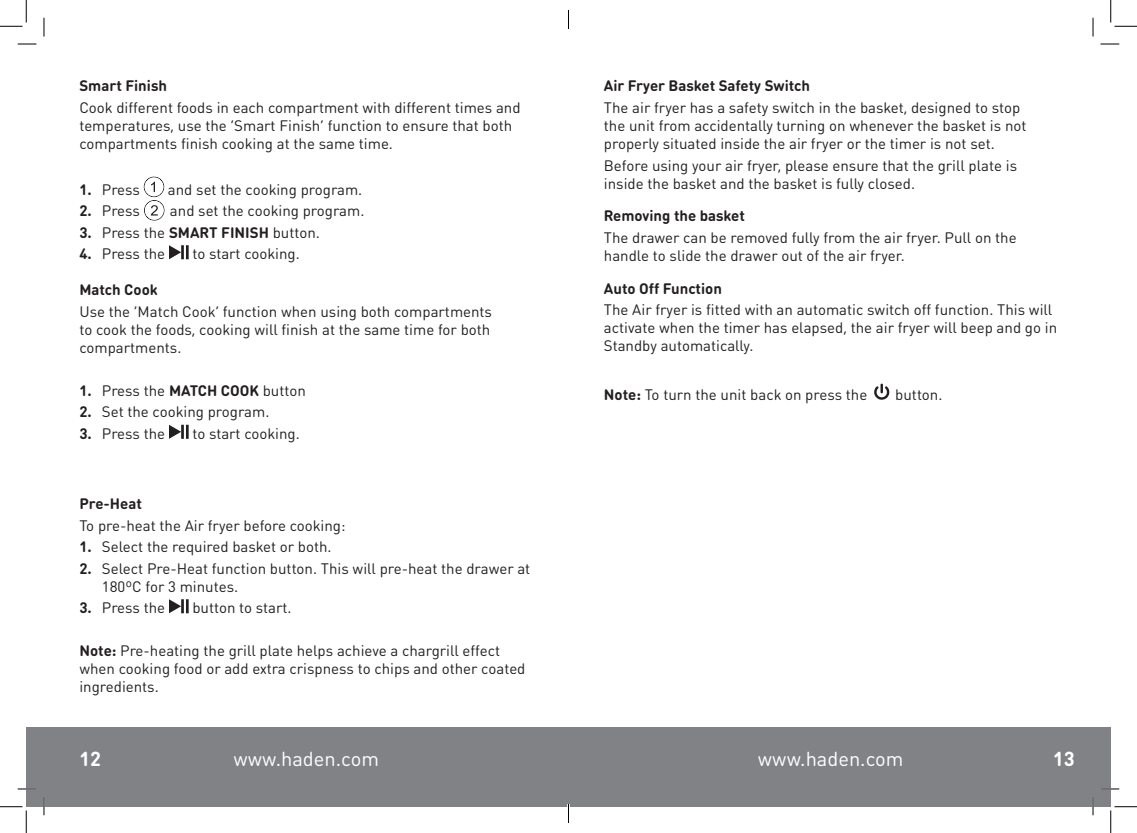
<style>
.page{position:relative;width:1137px;height:833px;background:#fff}
.page>*{position:absolute;margin:0;border:0;box-sizing:border-box;transform-origin:0 0}
.t1{font:20px "DIN Round Pro";color:#fff}
.t2{font:700 20px "DIN Round Pro";color:#fff}
.t3{font:15px/18px "DIN Round Pro";color:#231f20}
.t4{font:700 15px "DIN Round Pro";color:#231f20}
.s1{font-weight:700}
</style>
<div class="page">
<div style="left:26px;top:726px;width:542px;height:80px;background:#808285"></div>
<div style="left:568px;top:726px;width:543px;height:80px;background:#808285"></div>
<svg style="left:169px;top:245px;width:20px;height:14px"></svg>
<svg style="left:144px;top:176px;width:20px;height:44px"></svg>
<svg style="left:169px;top:424px;width:20px;height:14px"></svg>
<svg style="left:169px;top:599px;width:20px;height:14px"></svg>
<svg style="left:874px;top:383px;width:16px;height:16px"></svg>
<svg style="left:18px;top:43px;width:18px;height:2px"></svg>
<svg style="left:1100px;top:43px;width:19px;height:2px"></svg>
<svg style="left:18px;top:788px;width:18px;height:1px"></svg>
<svg style="left:1101px;top:788px;width:18px;height:1px"></svg>
<svg style="left:43px;top:18px;width:2px;height:18px"></svg>
<svg style="left:43px;top:797px;width:2px;height:17px"></svg>
<svg style="left:1092px;top:18px;width:2px;height:18px"></svg>
<svg style="left:1092px;top:797px;width:2px;height:17px"></svg>
<svg style="left:0;top:0;width:27px;height:27px"></svg>
<svg style="left:0;top:806px;width:27px;height:26px"></svg>
<svg style="left:1110px;top:0;width:27px;height:27px"></svg>
<svg style="left:1110px;top:806px;width:27px;height:26px"></svg>
<svg style="left:568px;top:10px;width:1px;height:19px"></svg>
<svg style="left:568px;top:804px;width:1px;height:18px"></svg>
<p class="t4" style="left:79px;top:75px;width:89px">Smart Finish</p>
<p class="t3" style="left:79px;top:97px;width:443px">Cook different foods in each compartment with different times and temperatures, use the ‘Smart Finish’ function to ensure that both compartments finish cooking at the same time.</p>
<p class="t3" style="left:79px;top:179px;width:62px"><span class="s1">1.</span> Press</p>
<p class="t3" style="left:168px;top:179px;width:196px">and set the cooking program.</p>
<p class="t3" style="left:79px;top:201px;width:62px"><span class="s1">2.</span> Press</p>
<p class="t3" style="left:170px;top:201px;width:196px">and set the cooking program.</p>
<p class="t3" style="left:79px;top:222px;width:242px"><span class="s1">3.</span> Press the <span class="s1">SMART FINISH</span> button.</p>
<p class="t3" style="left:79px;top:244px;width:87px"><span class="s1">4.</span> Press the</p>
<p class="t3" style="left:192px;top:244px;width:109px">to start cooking.</p>
<p class="t4" style="left:79px;top:279px;width:80px">Match Cook</p>
<p class="t3" style="left:79px;top:301px;width:414px;text-align:justify">Use the ‘Match Cook’ function when using both compartments to cook the foods, cooking will finish at the same time for both compartments.</p>
<p class="t3" style="left:79px;top:380px;width:228px"><span class="s1">1.</span> Press the <span class="s1">MATCH COOK</span> button</p>
<p class="t3" style="left:79px;top:402px;width:191px"><span class="s1">2.</span> Set the cooking program.</p>
<p class="t3" style="left:79px;top:423px;width:87px"><span class="s1">3.</span> Press the</p>
<p class="t3" style="left:192px;top:423px;width:109px">to start cooking.</p>
<p class="t4" style="left:79px;top:493px;width:64px">Pre-Heat</p>
<p class="t3" style="left:79px;top:515px;width:268px">To pre-heat the Air fryer before cooking:</p>
<p class="t3" style="left:79px;top:537px;width:254px"><span class="s1">1.</span> Select the required basket or both.</p>
<p class="t3" style="left:102px;top:558px;width:430px;text-indent:-22px"><span class="s1">2.</span> Select Pre-Heat function button. This will pre-heat the drawer at<br>180ºC for 3 minutes.</p>
<p class="t3" style="left:79px;top:598px;width:87px"><span class="s1">3.</span> Press the</p>
<p class="t3" style="left:192px;top:598px;width:101px">button to start.</p>
<p class="t3" style="left:79px;top:641px;width:447px"><span class="s1">Note:</span> Pre-heating the grill plate helps achieve a chargrill effect when cooking food or add extra crispness to chips and other coated ingredients.</p>
<p class="t4" style="left:604px;top:75px;width:208px">Air Fryer Basket Safety Switch</p>
<p class="t3" style="left:604px;top:98px;width:424px">The air fryer has a safety switch in the basket, designed to stop the unit from accidentally turning on whenever the basket is not properly situated inside the air fryer or the timer is not set.</p>
<p class="t3" style="left:604px;top:155px;width:415px">Before using your air fryer, please ensure that the grill plate is inside the basket and the basket is fully closed.</p>
<p class="t4" style="left:604px;top:205px;width:142px">Removing the basket</p>
<p class="t3" style="left:604px;top:228px;width:414px">The drawer can be removed fully from the air fryer. Pull on the handle to slide the drawer out of the air fryer.</p>
<p class="t4" style="left:604px;top:277px;width:120px">Auto Off Function</p>
<p class="t3" style="left:604px;top:300px;width:455px">The Air fryer is fitted with an automatic switch off function. This will activate when the timer has elapsed, the air fryer will beep and go in<br>Standby automatically.</p>
<p class="t3" style="left:604px;top:384px;width:265px"><span class="s1">Note:</span> To turn the unit back on press the</p>
<p class="t3" style="left:895px;top:384px;width:49px">button.</p>
<h1 class="t2" style="left:79px;top:744px;width:23px">12</h1>
<h1 class="t1" style="left:233px;top:744px;width:147px">www.haden.com</h1>
<h1 class="t1" style="left:758px;top:744px;width:147px">www.haden.com</h1>
<h1 class="t2" style="left:1053px;top:744px;width:23px">13</h1>
</div>
